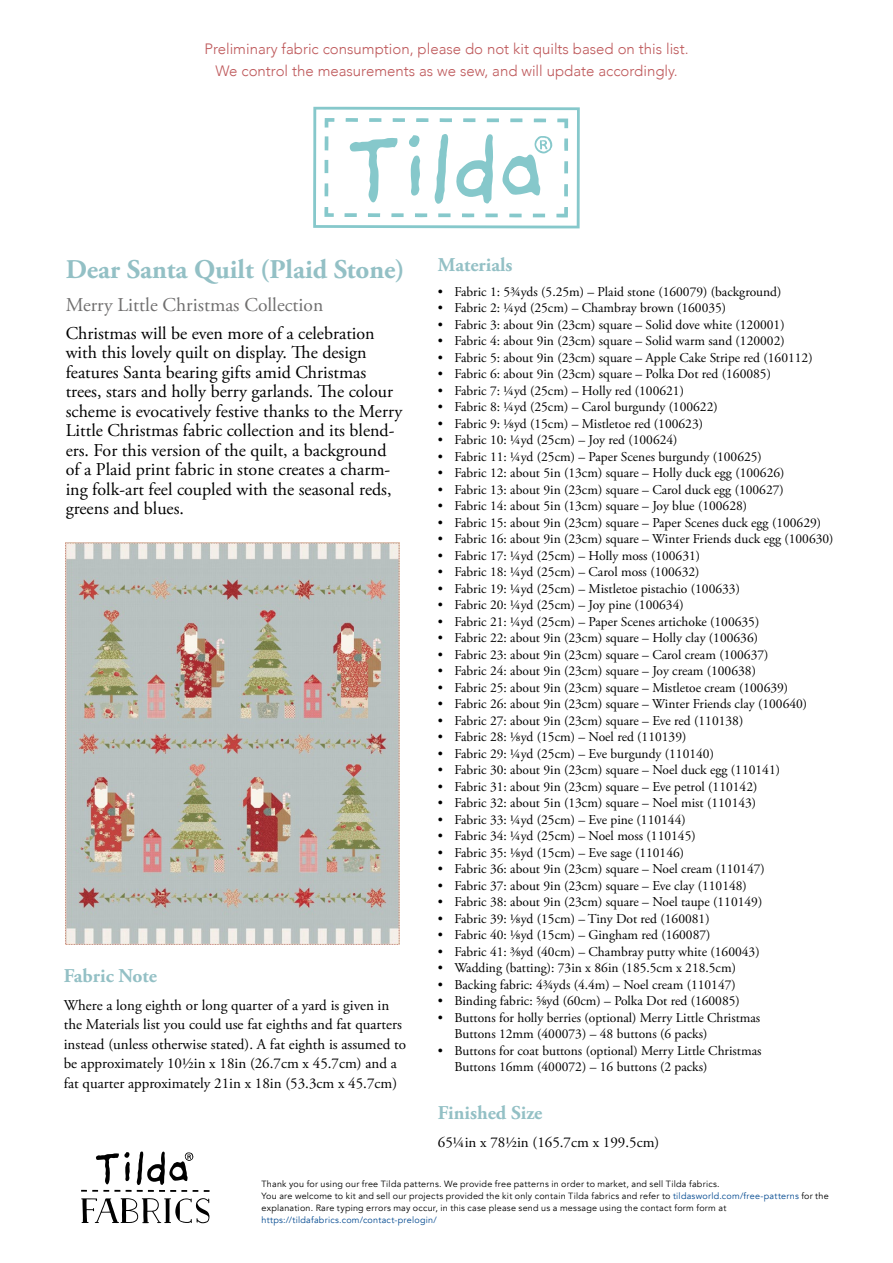
<style>
.page{position:relative;width:893px;height:1263px;background:#fff}
.page>*{position:absolute;margin:0;border:0;box-sizing:border-box;transform-origin:0 0}
.Heading{font:700 27px "Adobe Garamond Pro";color:#93c0c5}
.Subheading{font:700 19.5px "Adobe Garamond Pro";color:#93c0c5}
.Kolleksjon{font:19.5px "Adobe Garamond Pro";color:#706f6f}
.Brød{font:18px/19.5px "Adobe Garamond Pro";color:#000}
.Brød-2{font:15px/19.5px "Adobe Garamond Pro";color:#000}
.Heading-2{font:300 15px "Avenir";color:#be585a}
.Brød-3{font:13.5px/16.5px "Adobe Garamond Pro";color:#000}
.info{font:9px/12px "Avenir";letter-spacing:.025em;color:#000}
.s1{color:#00488f}
</style>
<div class="page">
<img style="left:66px;top:543px;width:334px;height:401px">
<svg style="left:313px;top:107px;width:267px;height:121px"></svg>
<svg style="left:204px;top:1190px;width:6px;height:2px"></svg>
<svg style="left:81px;top:1198px;width:129px;height:25px"></svg>
<svg style="left:81px;top:1151px;width:117px;height:41px"></svg>
<p class="Heading-2" style="left:204px;top:40px;width:486px">Preliminary fabric consumption, please do not kit quilts based on this list.</p>
<p class="Heading-2" style="left:215px;top:62px;width:464px">We control the measurements as we sew, and will update accordingly.</p>
<p class="Heading" style="left:66px;top:254px;width:341px">Dear Santa Quilt (Plaid Stone)</p>
<p class="Kolleksjon" style="left:66px;top:293px;width:259px">Merry Little Christmas Collection</p>
<p class="Brød" style="left:66px;top:324px;width:338px">Christmas will be even more of a celebration with this lovely quilt on display. The design features Santa bearing gifts amid Christmas trees, stars and holly berry garlands. The colour scheme is evocatively festive thanks to the Merry Little Christmas fabric collection and its blend&shy;ers. For this version of the quilt, a background of a Plaid print fabric in stone creates a charm&shy;ing folk-art feel coupled with the seasonal reds, greens and blues.</p>
<p class="Subheading" style="left:64px;top:964px;width:95px">Fabric Note</p>
<p class="Brød-2" style="left:64px;top:995px;width:344px">Where a long eighth or long quarter of a yard is given in the Materials list you could use fat eighths and fat quarters instead (unless otherwise stated). A fat eighth is assumed to be approximately 10½in x 18in (26.7cm x 45.7cm) and a fat quarter approximately 21in x 18in (53.3cm x 45.7cm)</p>
<p class="Subheading" style="left:438px;top:253px;width:76px">Materials</p>
<p class="Brød-3" style="left:438px;top:284px;width:345px">• Fabric 1: 5¾yds (5.25m) – Plaid stone (160079) (background)</p>
<p class="Brød-3" style="left:438px;top:300px;width:290px">• Fabric 2: ¼yd (25cm) – Chambray brown (160035)</p>
<p class="Brød-3" style="left:438px;top:317px;width:348px">• Fabric 3: about 9in (23cm) square – Solid dove white (120001)</p>
<p class="Brød-3" style="left:438px;top:333px;width:348px">• Fabric 4: about 9in (23cm) square – Solid warm sand (120002)</p>
<p class="Brød-3" style="left:438px;top:350px;width:376px">• Fabric 5: about 9in (23cm) square – Apple Cake Stripe red (160112)</p>
<p class="Brød-3" style="left:438px;top:366px;width:335px">• Fabric 6: about 9in (23cm) square – Polka Dot red (160085)</p>
<p class="Brød-3" style="left:438px;top:383px;width:248px">• Fabric 7: ¼yd (25cm) – Holly red (100621)</p>
<p class="Brød-3" style="left:438px;top:399px;width:281px">• Fabric 8: ¼yd (25cm) – Carol burgundy (100622)</p>
<p class="Brød-3" style="left:438px;top:416px;width:267px">• Fabric 9: ⅛yd (15cm) – Mistletoe red (100623)</p>
<p class="Brød-3" style="left:438px;top:432px;width:241px">• Fabric 10: ¼yd (25cm) – Joy red (100624)</p>
<p class="Brød-3" style="left:438px;top:449px;width:325px">• Fabric 11: ¼yd (25cm) – Paper Scenes burgundy (100625)</p>
<p class="Brød-3" style="left:438px;top:465px;width:348px">• Fabric 12: about 5in (13cm) square – Holly duck egg (100626)</p>
<p class="Brød-3" style="left:438px;top:482px;width:347px">• Fabric 13: about 9in (23cm) square – Carol duck egg (100627)</p>
<p class="Brød-3" style="left:438px;top:498px;width:311px">• Fabric 14: about 5in (13cm) square – Joy blue (100628)</p>
<p class="Brød-3" style="left:438px;top:515px;width:385px">• Fabric 15: about 9in (23cm) square – Paper Scenes duck egg (100629)</p>
<p class="Brød-3" style="left:438px;top:531px;width:397px">• Fabric 16: about 9in (23cm) square – Winter Friends duck egg (100630)</p>
<p class="Brød-3" style="left:438px;top:548px;width:264px">• Fabric 17: ¼yd (25cm) – Holly moss (100631)</p>
<p class="Brød-3" style="left:438px;top:564px;width:263px">• Fabric 18: ¼yd (25cm) – Carol moss (100632)</p>
<p class="Brød-3" style="left:438px;top:581px;width:303px">• Fabric 19: ¼yd (25cm) – Mistletoe pistachio (100633)</p>
<p class="Brød-3" style="left:438px;top:597px;width:247px">• Fabric 20: ¼yd (25cm) – Joy pine (100634)</p>
<p class="Brød-3" style="left:438px;top:614px;width:323px">• Fabric 21: ¼yd (25cm) – Paper Scenes artichoke (100635)</p>
<p class="Brød-3" style="left:438px;top:630px;width:322px">• Fabric 22: about 9in (23cm) square – Holly clay (100636)</p>
<p class="Brød-3" style="left:438px;top:647px;width:332px">• Fabric 23: about 9in (23cm) square – Carol cream (100637)</p>
<p class="Brød-3" style="left:438px;top:663px;width:319px">• Fabric 24: about 9in (23cm) square – Joy cream (100638)</p>
<p class="Brød-3" style="left:438px;top:680px;width:352px">• Fabric 25: about 9in (23cm) square – Mistletoe cream (100639)</p>
<p class="Brød-3" style="left:438px;top:696px;width:371px">• Fabric 26: about 9in (23cm) square – Winter Friends clay (100640)</p>
<p class="Brød-3" style="left:438px;top:713px;width:307px">• Fabric 27: about 9in (23cm) square – Eve red (110138)</p>
<p class="Brød-3" style="left:438px;top:729px;width:250px">• Fabric 28: ⅛yd (15cm) – Noel red (110139)</p>
<p class="Brød-3" style="left:438px;top:746px;width:277px">• Fabric 29: ¼yd (25cm) – Eve burgundy (110140)</p>
<p class="Brød-3" style="left:438px;top:762px;width:344px">• Fabric 30: about 9in (23cm) square – Noel duck egg (110141)</p>
<p class="Brød-3" style="left:438px;top:779px;width:321px">• Fabric 31: about 9in (23cm) square – Eve petrol (110142)</p>
<p class="Brød-3" style="left:438px;top:795px;width:320px">• Fabric 32: about 5in (13cm) square – Noel mist (110143)</p>
<p class="Brød-3" style="left:438px;top:812px;width:249px">• Fabric 33: ¼yd (25cm) – Eve pine (110144)</p>
<p class="Brød-3" style="left:438px;top:828px;width:259px">• Fabric 34: ¼yd (25cm) – Noel moss (110145)</p>
<p class="Brød-3" style="left:438px;top:845px;width:248px">• Fabric 35: ⅛yd (15cm) – Eve sage (110146)</p>
<p class="Brød-3" style="left:438px;top:861px;width:328px">• Fabric 36: about 9in (23cm) square – Noel cream (110147)</p>
<p class="Brød-3" style="left:438px;top:878px;width:310px">• Fabric 37: about 9in (23cm) square – Eve clay (110148)</p>
<p class="Brød-3" style="left:438px;top:894px;width:326px">• Fabric 38: about 9in (23cm) square – Noel taupe (110149)</p>
<p class="Brød-3" style="left:438px;top:911px;width:273px">• Fabric 39: ⅛yd (15cm) – Tiny Dot red (160081)</p>
<p class="Brød-3" style="left:438px;top:927px;width:274px">• Fabric 40: ⅛yd (15cm) – Gingham red (160087)</p>
<p class="Brød-3" style="left:438px;top:944px;width:323px">• Fabric 41: ⅜yd (40cm) – Chambray putty white (160043)</p>
<p class="Brød-3" style="left:438px;top:960px;width:299px">• Wadding (batting): 73in x 86in (185.5cm x 218.5cm)</p>
<p class="Brød-3" style="left:438px;top:977px;width:299px">• Backing fabric: 4¾yds (4.4m) – Noel cream (110147)</p>
<p class="Brød-3" style="left:438px;top:993px;width:303px">• Binding fabric: ⅝yd (60cm) – Polka Dot red (160085)</p>
<p class="Brød-3" style="left:454px;top:1010px;width:307px;text-indent:-16px">• Buttons for holly berries (optional) Merry Little Christmas<br>Buttons 12mm (400073) – 48 buttons (6 packs)</p>
<p class="Brød-3" style="left:454px;top:1043px;width:309px;text-indent:-16px">• Buttons for coat buttons (optional) Merry Little Christmas<br>Buttons 16mm (400072) – 16 buttons (2 packs)</p>
<p class="Subheading" style="left:438px;top:1102px;width:106px">Finished Size</p>
<p class="Brød-2" style="left:438px;top:1133px;width:223px">65¼in x 78½in (165.7cm x 199.5cm)</p>
<p class="info" style="left:261px;top:1178px;width:460px">Thank you for using our free Tilda patterns. We provide free patterns in order to market, and sell Tilda fabrics.</p>
<p class="info" style="left:261px;top:1190px;width:569px">You are welcome to kit and sell our projects provided the kit only contain Tilda fabrics and refer to <span class="s1">tildasworld.com/free-patterns</span> for the explanation. Rare typing errors may occur, in this case please send us a message using the contact form form at <span class="s1">https://tildafabrics.com/contact-prelogin/</span></p>
</div>
